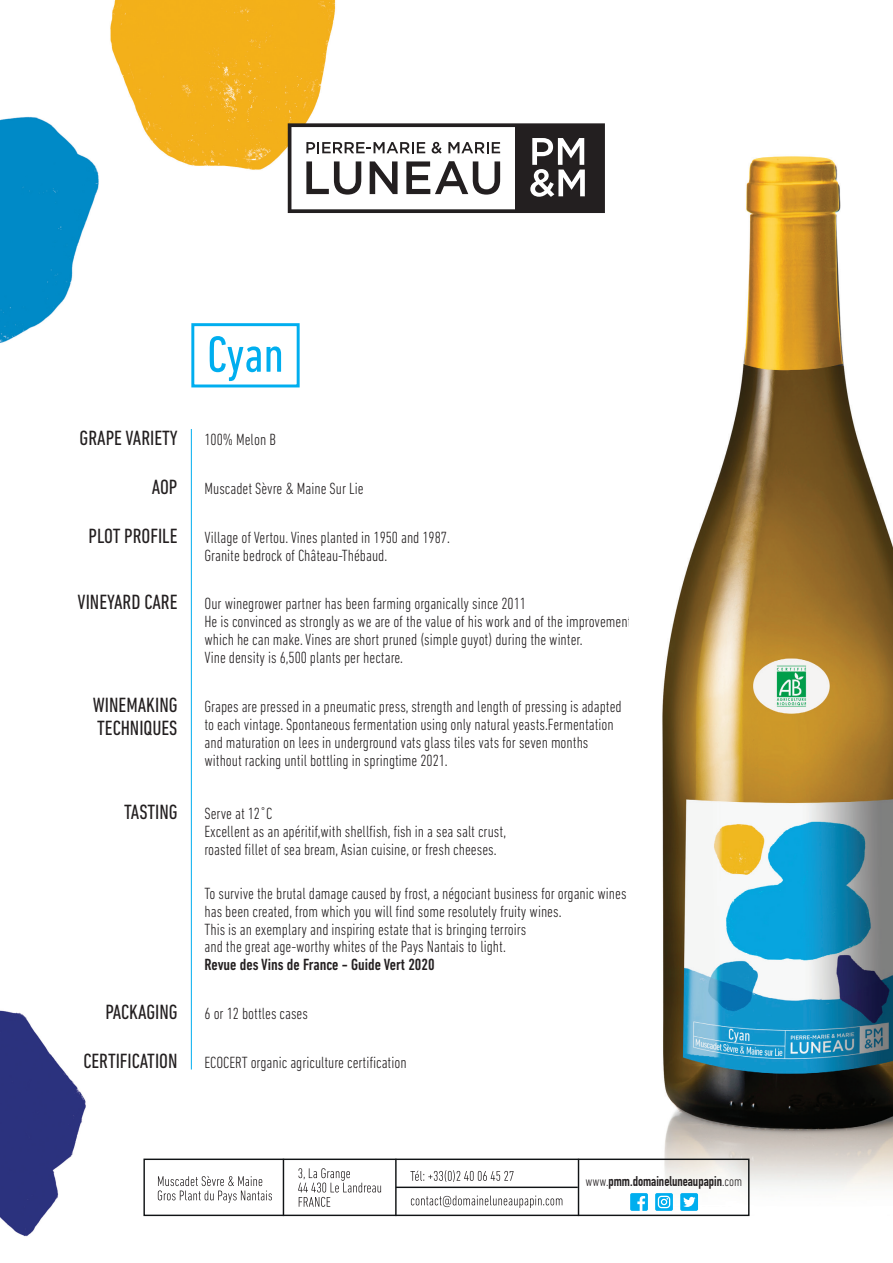
<style>
.page{position:relative;width:893px;height:1263px;background:#fff}
.page>*{position:absolute;margin:0;border:0;box-sizing:border-box;transform-origin:0 0}
.t1{font:condensed 51.75px "DIN Next LT Pro";color:#00aeef}
.t2{font:condensed 21px "DIN Next LT Pro";color:#231f20}
.t3{font:300 condensed 16.5px/17.9px "DIN Next LT Pro";color:#231f20}
.t4{font:500 condensed 16.5px "DIN Next LT Pro";color:#231f20}
.t5{font:700 13.8px "DIN Condensed";color:#231f20}
.s1{font-family:"DIN Next LT Pro";font-weight:300;font-stretch:condensed}
</style>
<div class="page">
<img style="left:110px;top:0;width:226px;height:213px">
<img style="left:0;top:94px;width:124px;height:249px">
<img style="left:0;top:1010px;width:86px;height:227px">
<div style="left:191px;top:323px;width:109px;height:64px;border:3px solid #00aeef"></div>
<img style="left:629px;top:156px;width:264px;height:1061px">
<svg style="left:288px;top:123px;width:317px;height:90px"></svg>
<hr style="left:191px;top:429px;width:1px;height:640px;background:#00aeef">
<div style="left:143px;top:1158px;width:606px;height:58px;border:1px solid #101315"></div>
<svg style="left:410px;top:1170px;width:104px;height:12px"></svg>
<svg style="left:158px;top:1176px;width:114px;height:27px"></svg>
<svg style="left:298px;top:1168px;width:83px;height:39px"></svg>
<hr style="left:396px;top:1186px;width:182px;height:2px;background:#101315">
<hr style="left:578px;top:1159px;width:1px;height:57px;background:#101315">
<hr style="left:283px;top:1159px;width:1px;height:57px;background:#101315">
<hr style="left:395px;top:1159px;width:2px;height:57px;background:#101315">
<svg style="left:411px;top:1195px;width:151px;height:13px"></svg>
<svg style="left:655px;top:1193px;width:18px;height:18px"></svg>
<div style="left:630px;top:1193px;width:18px;height:18px;background:#00aeef;border-radius:2px"></div>
<div style="left:680px;top:1193px;width:18px;height:18px;background:#00aeef;border-radius:2px"></div>
<svg style="left:658px;top:1196px;width:12px;height:12px"></svg>
<svg style="left:683px;top:1197px;width:12px;height:10px"></svg>
<svg style="left:637px;top:1196px;width:8px;height:15px"></svg>
<h1 class="t1" style="left:207px;top:325px;width:78px">cyan</h1>
<p class="t2" style="left:80px;top:426px;width:100px">GRAPE VARIETY</p>
<p class="t3" style="left:205px;top:430px;width:73px">100% Melon B</p>
<p class="t2" style="left:152px;top:475px;width:27px">AOP</p>
<p class="t3" style="left:205px;top:479px;width:161px">Muscadet Sèvre &amp; Maine Sur Lie</p>
<p class="t2" style="left:89px;top:524px;width:90px">PLOT PROFILE</p>
<p class="t3" style="left:205px;top:528px;width:247px">Village of Vertou. Vines planted in 1950 and 1987.<br>Granite bedrock of Château-Thébaud.</p>
<p class="t2" style="left:78px;top:590px;width:101px">VINEYARD CARE</p>
<p class="t3" style="left:205px;top:595px;width:434px">Our winegrower partner has been farming organically since 2011<br>He is convinced as strongly as we are of the value of his work and of the improvements which he can make. Vines are short pruned (simple guyot) during the winter.<br>Vine density is 6,500 plants per hectare.</p>
<p class="t2" style="left:93px;top:693px;width:86px">WINEMAKING</p>
<p class="t3" style="left:205px;top:697px;width:419px">Grapes are pressed in a pneumatic press, strength and length of pressing is adapted</p>
<p class="t2" style="left:97px;top:715px;width:82px">TECHNIQUES</p>
<p class="t3" style="left:205px;top:715px;width:411px">to each vintage. Spontaneous fermentation using only natural yeasts.Fermentation and maturation on lees in underground vats glass tiles vats for seven months without racking until bottling in springtime 2021.</p>
<p class="t2" style="left:124px;top:800px;width:55px">TASTING</p>
<p class="t3" style="left:205px;top:804px;width:303px">Serve at 12˚C<br>Excellent as an apéritif,with shellfish, fish in a sea salt crust, roasted fillet of sea bream, Asian cuisine, or fresh cheeses.</p>
<p class="t3" style="left:205px;top:884px;width:423px">To survive the brutal damage caused by frost, a négociant business for organic wines has been created, from which you will find some resolutely fruity wines.<br>This is an exemplary and inspiring estate that is bringing terroirs<br>and the great age-worthy whites of the Pays Nantais to light.</p>
<p class="t4" style="left:205px;top:955px;width:232px">Revue des Vins de France - Guide Vert 2020</p>
<p class="t2" style="left:105px;top:1000px;width:74px">PACKAGING</p>
<p class="t3" style="left:205px;top:1004px;width:105px">6 or 12 bottles cases</p>
<p class="t2" style="left:84px;top:1049px;width:95px">CERTIFICATION</p>
<p class="t3" style="left:205px;top:1053px;width:204px">ECOCERT organic agriculture certification</p>
<p class="t5" style="left:585px;top:1173px;width:158px"><span class="s1">www.</span>pmm.domaineluneaupapin<span class="s1">.com</span></p>
</div>
